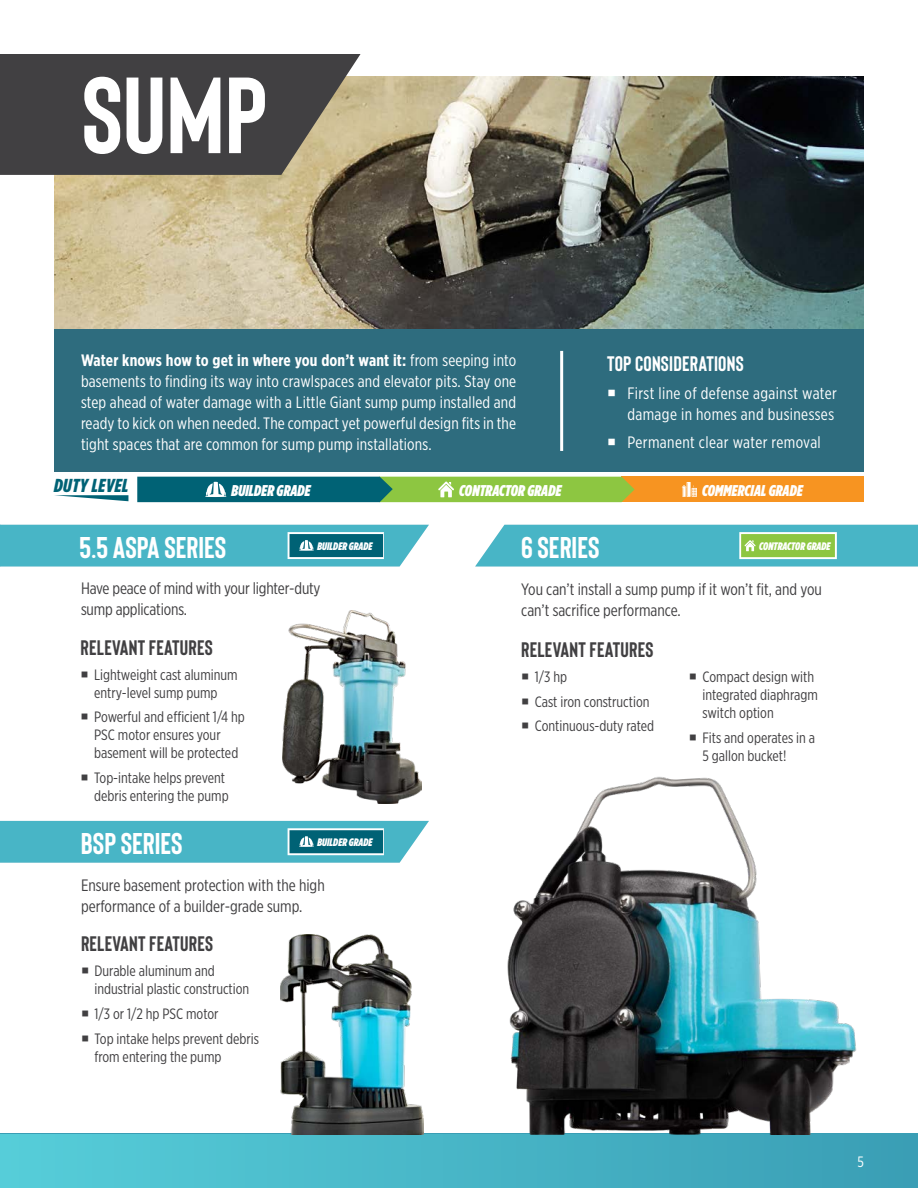
<style>
.page{position:relative;width:918px;height:1188px;background:#fff}
.page>*{position:absolute;margin:0;border:0;box-sizing:border-box;transform-origin:0 0}
.t1{font:700 108px "Bison";color:#fff}
.t2{font:700 30px "Bison";color:#fff}
.t3{font:700 21px "Bison";letter-spacing:.01em;color:#414042}
.t4{font:700 21px "Bison";letter-spacing:.01em;color:#fff}
.t5{font:italic 900 18.75px "Gotham Condensed";letter-spacing:.025em;color:#006275;scale:1.05 1}
.t6{font:16.5px/21px "Gotham X Narrow";letter-spacing:.02em;color:#fff;text-align:justify}
.t7{font:16.5px/21px "Gotham X Narrow";color:#414042}
.t8{font:italic 15.6px "Gotham Condensed X Black";letter-spacing:.005em;color:#fff}
.t9{font:15px/18px "Gotham X Narrow";color:#414042}
.t10{font:15px "Gotham X Narrow";color:#fff}
.t11{font:italic 10.95px "Gotham Condensed X Black";letter-spacing:.005em;color:#fff}
.s1{font-weight:700}
</style>
<div class="page">
<div style="left:0;top:1134px;width:918px;height:54px;background:linear-gradient(to right,#56cdd9,#3a9eb5)"></div>
<div style="left:622px;top:477px;width:242px;height:25px;background:#f79421"></div>
<svg style="left:682px;top:482px;width:15px;height:15px"></svg>
<svg style="left:137px;top:477px;width:498px;height:25px;background:#4c965e"></svg>
<svg style="left:55px;top:495px;width:73px;height:6px"></svg>
<img style="left:54px;top:77px;width:810px;height:253px">
<svg style="left:475px;top:525px;width:443px;height:41px;background:#5bbbba"></svg>
<div style="left:54px;top:330px;width:809px;height:142px;background:#2e6c7e"></div>
<svg style="left:0;top:54px;width:361px;height:121px;background:#504d4a"></svg>
<img style="left:283px;top:611px;width:138px;height:193px">
<hr style="left:560px;top:351px;width:3px;height:100px;background:#fff">
<img style="left:496px;top:776px;width:367px;height:358px">
<svg style="left:0;top:525px;width:429px;height:41px;background:#4bb0c0"></svg>
<svg style="left:0;top:821px;width:429px;height:42px;background:#4cb0c0"></svg>
<img style="left:280px;top:935px;width:143px;height:199px">
<h1 class="t1" style="left:82px;top:48px;width:187px">SUMP</h1>
<p class="t6" style="left:81px;top:349px;width:437px"><span class="s1">Water knows how to get in where you don’t want it:</span> from seeping into basements to finding its way into crawlspaces and elevator pits. Stay one step ahead of water damage with a Little Giant sump pump installed and ready to kick on when needed. The compact yet powerful design fits in the tight spaces that are common for sump pump installations.</p>
<h3 class="t4" style="left:607px;top:351px;width:138px">TOP CONSIDERATIONS</h3>
<p class="t6" style="left:627px;top:382px;width:211px">First line of defense against water damage in homes and businesses</p>
<p class="t6" style="left:627px;top:431px;width:195px">Permanent clear water removal</p>
<p class="t5" style="left:54px;top:474px;width:72px">DUTY LEVEL</p>
<p class="t8" style="left:232px;top:481px;width:81px">BUILDER GRADE</p>
<p class="t8" style="left:459px;top:481px;width:104px">CONTRACTOR GRADE</p>
<p class="t8" style="left:702px;top:481px;width:102px">COMMERCIAL GRADE</p>
<h2 class="t2" style="left:80px;top:528px;width:148px">5.5 ASPA SERIES</h2>
<p class="t11" style="left:317px;top:539px;width:57px">BUILDER GRADE</p>
<p class="t7" style="left:81px;top:578px;width:241px">Have peace of mind with your lighter-duty sump applications.</p>
<h3 class="t3" style="left:81px;top:634px;width:134px">RELEVANT FEATURES</h3>
<p class="t9" style="left:94px;top:665px;width:145px">Lightweight cast aluminum entry-level sump pump</p>
<p class="t9" style="left:94px;top:708px;width:152px">Powerful and efficient 1/4 hp<br>PSC motor ensures your basement will be protected</p>
<p class="t9" style="left:94px;top:769px;width:136px">Top-intake helps prevent debris entering the pump</p>
<h2 class="t2" style="left:81px;top:824px;width:103px">BSP SERIES</h2>
<p class="t11" style="left:317px;top:836px;width:57px">BUILDER GRADE</p>
<p class="t7" style="left:81px;top:874px;width:245px">Ensure basement protection with the high performance of a builder-grade sump.</p>
<h3 class="t3" style="left:81px;top:931px;width:134px">RELEVANT FEATURES</h3>
<p class="t9" style="left:95px;top:962px;width:156px">Durable aluminum and industrial plastic construction</p>
<p class="t9" style="left:95px;top:1001px;width:166px;line-height:24.8px">1/3 or 1/2 hp PSC motor<br>Top intake helps prevent debris</p>
<p class="t9" style="left:95px;top:1047px;width:128px">from entering the pump</p>
<h2 class="t2" style="left:521px;top:528px;width:80px">6 SERIES</h2>
<p class="t11" style="left:759px;top:540px;width:73px">CONTRACTOR GRADE</p>
<p class="t7" style="left:521px;top:578px;width:302px">You can’t install a sump pump if it won’t fit, and you can’t sacrifice performance.</p>
<h3 class="t3" style="left:521px;top:637px;width:134px">RELEVANT FEATURES</h3>
<p class="t9" style="left:535px;top:664px;width:121px;line-height:24.8px">1/3 hp<br>Cast iron construction<br>Continuous-duty rated</p>
<p class="t9" style="left:702px;top:667px;width:117px">Compact design with integrated diaphragm switch option</p>
<p class="t9" style="left:702px;top:728px;width:114px">Fits and operates in a<br>5 gallon bucket!</p>
<p class="t10" style="left:858px;top:1153px;width:8px">5</p>
</div>
